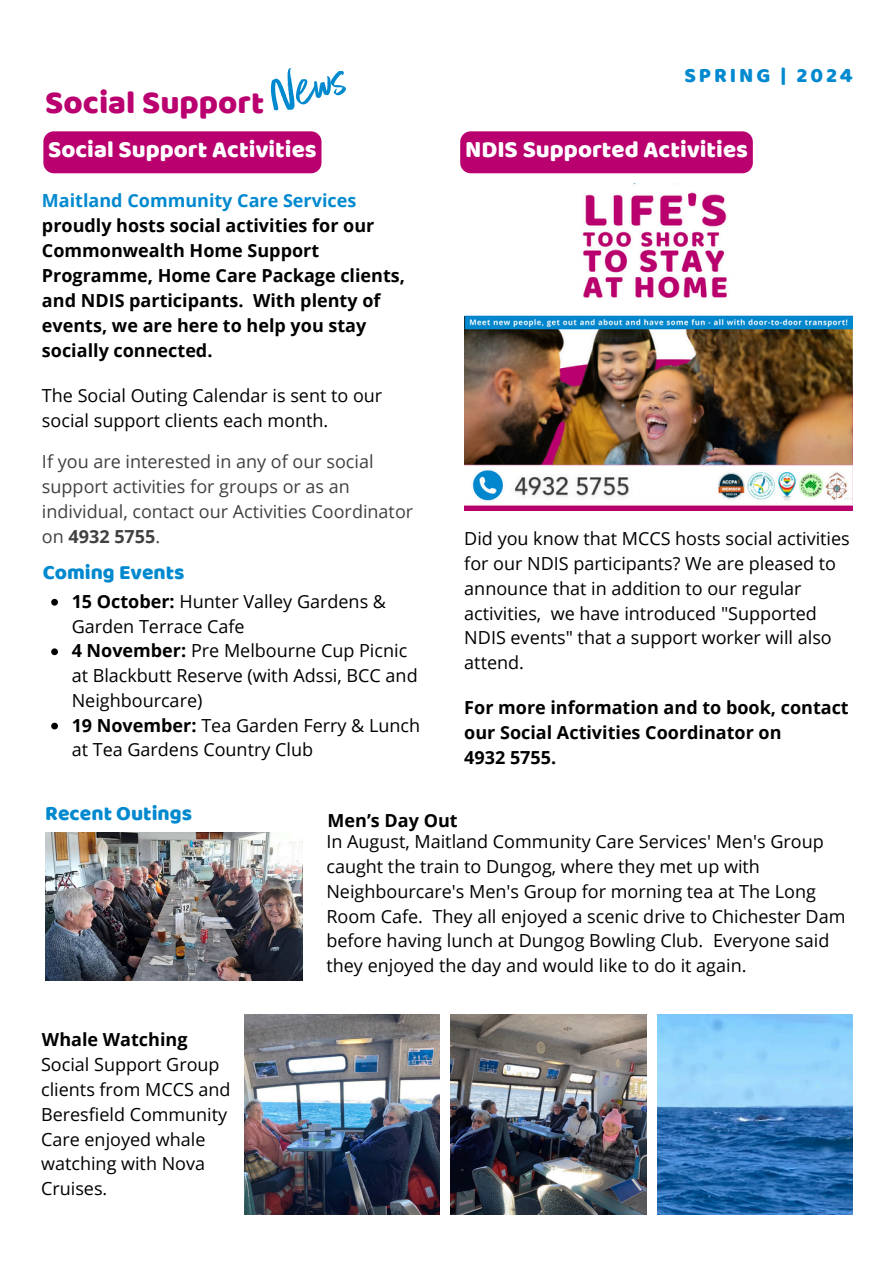
<style>
.page{position:relative;width:894px;height:1264px;background:#fff}
.page>*{position:absolute;margin:0;border:0;box-sizing:border-box;transform-origin:0 0}
.t1{font:60px "Better Times";color:#0089cf}
.t2{font:33px "Baloo";color:#ba006f}
.t3{font:24px "Baloo";color:#fff}
.t4{font:21px "Baloo";color:#0089cf}
.t5{font:21px "Baloo";letter-spacing:.14em;color:#0089cf}
.t6{font:18px/24.8px "Open Sans";color:#000}
.t7{font:700 18px/25px "Open Sans";color:#000}
.t8{font:18px/25px "Open Sans";color:#414042}
.s1{color:#0089cf}
.s2{font-weight:700}
</style>
<div class="page">
<img style="left:244px;top:1014px;width:195px;height:200px">
<img style="left:450px;top:1014px;width:196px;height:200px">
<img style="left:657px;top:1014px;width:195px;height:200px">
<img style="left:45px;top:832px;width:257px;height:148px">
<img style="left:464px;top:184px;width:388px;height:326px">
<div style="left:43px;top:131px;width:278px;height:42px;background:#ba006f;border-radius:10px"></div>
<div style="left:460px;top:131px;width:292px;height:42px;background:#ba006f;border-radius:10px"></div>
<svg style="left:51px;top:599px;width:7px;height:6px"></svg>
<svg style="left:51px;top:648px;width:7px;height:7px"></svg>
<svg style="left:51px;top:722px;width:7px;height:7px"></svg>
<p class="t1" style="left:263px;top:62px;width:81px;rotate:-12deg">News</p>
<h5 class="t2" style="left:45px;top:82px;width:220px">Social Support</h5>
<h2 class="t3" style="left:48px;top:135px;width:270px">Social Support Activities</h2>
<h3 class="t7" style="left:42px;top:187px;width:364px"><span class="s1">Maitland Community Care Services </span>proudly hosts social activities for our Commonwealth Home Support Programme, Home Care Package clients, and NDIS participants. With plenty of events, we are here to help you stay socially connected.</h3>
<h6 class="t6" style="left:42px;top:382px;width:342px">The Social Outing Calendar is sent to our social support clients each month.</h6>
<p class="t8" style="left:42px;top:448px;width:372px">If you are interested in any of our social support activities for groups or as an individual, contact our Activities Coordinator on <span class="s2">4932 5755</span>.</p>
<h3 class="t4" style="left:43px;top:559px;width:143px">Coming Events</h3>
<p class="t6" style="left:72px;top:588px;width:316px"><span class="s2">15 October:</span> Hunter Valley Gardens &amp;<br>Garden Terrace Cafe</p>
<p class="t6" style="left:72px;top:638px;width:347px"><span class="s2">4 November:</span> Pre Melbourne Cup Picnic at Blackbutt Reserve (with Adssi, BCC and<br>Neighbourcare)</p>
<h6 class="t6" style="left:72px;top:712px;width:350px"><span class="s2">19 November:</span> Tea Garden Ferry &amp; Lunch at Tea Gardens Country Club</h6>
<p class="t5" style="left:684px;top:63px;width:170px">SPRING | 2024</p>
<p class="t3" style="left:465px;top:135px;width:284px">NDIS Supported Activities</p>
<p class="t6" style="left:464px;top:526px;width:387px">Did you know that MCCS hosts social activities for our NDIS participants? We are pleased to announce that in addition to our regular activities, we have introduced "Supported NDIS events" that a support worker will also attend.</p>
<h4 class="t7" style="left:464px;top:695px;width:386px">For more information and to book, contact our Social Activities Coordinator on<br>4932 5755.</h4>
<h5 class="t4" style="left:45px;top:800px;width:148px">Recent Outings</h5>
<h6 class="t7" style="left:42px;top:1026px;width:147px">Whale Watching</h6>
<p class="t6" style="left:41px;top:1051px;width:191px">Social Support Group clients from MCCS and<br>Beresfield Community<br>Care enjoyed whale watching with Nova<br>Cruises.</p>
<p class="t7" style="left:327px;top:807px;width:131px">Men’s Day Out</p>
<h6 class="t6" style="left:326px;top:829px;width:520px">In August, Maitland Community Care Services' Men's Group caught the train to Dungog, where they met up with Neighbourcare's Men's Group for morning tea at The Long Room Cafe. They all enjoyed a scenic drive to Chichester Dam before having lunch at Dungog Bowling Club. Everyone said they enjoyed the day and would like to do it again.</h6>
</div>
